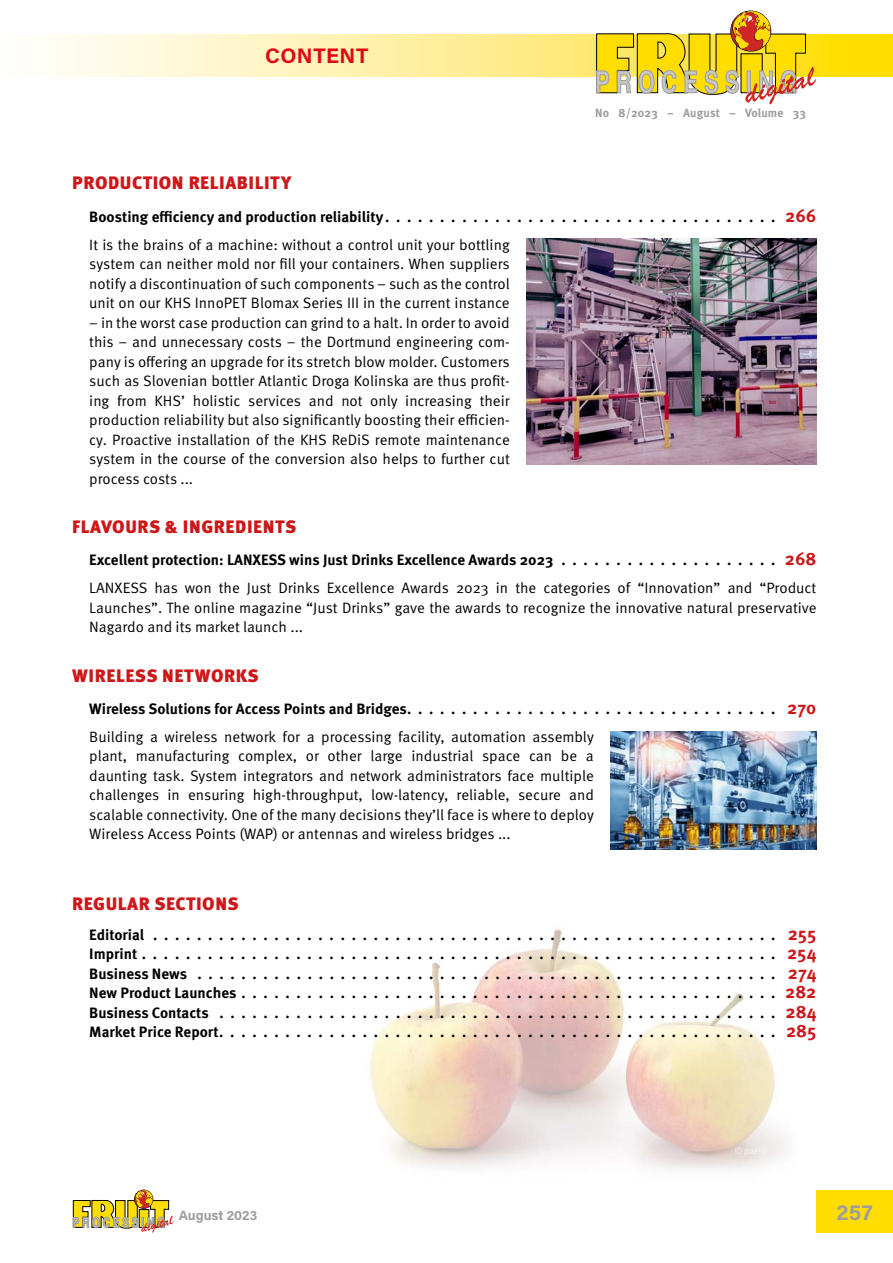
<style>
.page{position:relative;width:893px;height:1263px;background:#fff}
.page>*{position:absolute;margin:0;border:0;box-sizing:border-box;transform-origin:0 0}
.t1{font:700 21px "Acumin Pro";letter-spacing:.02em;color:#e30613}
.t2{font:700 21px "Acumin Pro";color:#9d9d9c}
.t3{font:900 18px "Meta Pro";letter-spacing:.03em;color:#cd1719}
.t4{font:15px/19.5px "Meta Pro Norm";color:#000;text-align:justify}
.t5{font:700 15px/19.5px "Meta Pro";color:#000;text-align:justify}
.t6{font:700 13.5px "Acumin Pro";letter-spacing:-.005em;color:#9d9d9c}
.t7{font:700 12px "Meta Pro";letter-spacing:.01em;color:#9d9d9c}
.s1{font-size:18px;color:#cd1719}
</style>
<div class="page">
<div style="left:816px;top:1191px;width:77px;height:42px;background:#fd0"></div>
<svg style="left:50px;top:34px;width:843px;height:43px;background:#ffefa0"></svg>
<svg style="left:73px;top:1189px;width:101px;height:44px"></svg>
<img style="left:370px;top:929px;width:418px;height:241px">
<img style="left:527px;top:238px;width:289px;height:227px">
<svg style="left:596px;top:10px;width:220px;height:94px"></svg>
<img style="left:611px;top:731px;width:205px;height:118px">
<h1 class="t1" style="left:265px;top:43px;width:105px">CONTENT</h1>
<p class="t7" style="left:595px;top:109px;width:212px">No 8/2023 – August – Volume 33</p>
<p class="t3" style="left:72px;top:177px;width:221px">PRODUCTION RELIABILITY</p>
<p class="t5" style="left:89px;top:208px;width:729px">Boosting efficiency and production reliability . . . . . . . . . . . . . . . . . . . . . . . . . . . . . . . . . . . . <span class="s1">266</span></p>
<p class="t4" style="left:89px;top:236px;width:422px">It is the brains of a machine: without a control unit your bottling system can neither mold nor fill your containers. When suppliers notify a discontinuation of such components – such as the control unit on our KHS InnoPET Blomax Series III in the current instance</p>
<p class="t4" style="left:89px;top:314px;width:422px">– in the worst case production can grind to a halt. In order to avoid this – and unnecessary costs – the Dortmund engineering com&shy;pany is offering an upgrade for its stretch blow molder. Customers such as Slovenian bottler Atlantic Droga Kolinska are thus profit&shy;ing from KHS’ holistic services and not only increasing their production reliability but also significantly boosting their efficien&shy;cy. Proactive installation of the KHS ReDiS remote maintenance system in the course of the conversion also helps to further cut process costs ...</p>
<p class="t3" style="left:72px;top:520px;width:225px">FLAVOURS &amp; INGREDIENTS</p>
<p class="t5" style="left:89px;top:552px;width:729px">Excellent protection: LANXESS wins Just Drinks Excellence Awards 2023 . . . . . . . . . . . . . . . . . . . . <span class="s1">268</span></p>
<p class="t4" style="left:89px;top:580px;width:729px">LANXESS has won the Just Drinks Excellence Awards 2023 in the categories of “Innovation” and “Product Launches”. The online magazine “Just Drinks” gave the awards to recognize the innovative natural preservative Nagardo and its market launch ...</p>
<p class="t3" style="left:72px;top:669px;width:188px">WIRELESS NETWORKS</p>
<p class="t5" style="left:89px;top:700px;width:729px">Wireless Solutions for Access Points and Bridges. . . . . . . . . . . . . . . . . . . . . . . . . . . . . . . . . . <span class="s1">270</span></p>
<p class="t4" style="left:89px;top:728px;width:506px">Building a wireless network for a processing facility, automation assembly plant, manufacturing complex, or other large industrial space can be a daunting task. System integrators and network administrators face multiple challenges in ensuring high-throughput, low-latency, reliable, secure and scalable connectivity. One of the many decisions they’ll face is where to deploy Wireless Access Points (WAP) or antennas and wireless bridges ...</p>
<p class="t3" style="left:72px;top:897px;width:168px">REGULAR SECTIONS</p>
<p class="t5" style="left:89px;top:927px;width:729px">Editorial . . . . . . . . . . . . . . . . . . . . . . . . . . . . . . . . . . . . . . . . . . . . . . . . . . . . . . . . . <span class="s1">255<br></span>Imprint . . . . . . . . . . . . . . . . . . . . . . . . . . . . . . . . . . . . . . . . . . . . . . . . . . . . . . . . . . <span class="s1">254<br></span>Business News . . . . . . . . . . . . . . . . . . . . . . . . . . . . . . . . . . . . . . . . . . . . . . . . . . . . . <span class="s1">274<br></span>New Product Launches . . . . . . . . . . . . . . . . . . . . . . . . . . . . . . . . . . . . . . . . . . . . . . . . . <span class="s1">282<br></span>Business Contacts . . . . . . . . . . . . . . . . . . . . . . . . . . . . . . . . . . . . . . . . . . . . . . . . . . . <span class="s1">284<br></span>Market Price Report. . . . . . . . . . . . . . . . . . . . . . . . . . . . . . . . . . . . . . . . . . . . . . . . . . . <span class="s1">285</span></p>
<p class="t6" style="left:179px;top:1208px;width:80px">August 2023</p>
<h1 class="t2" style="left:836px;top:1201px;width:38px">257</h1>
</div>
